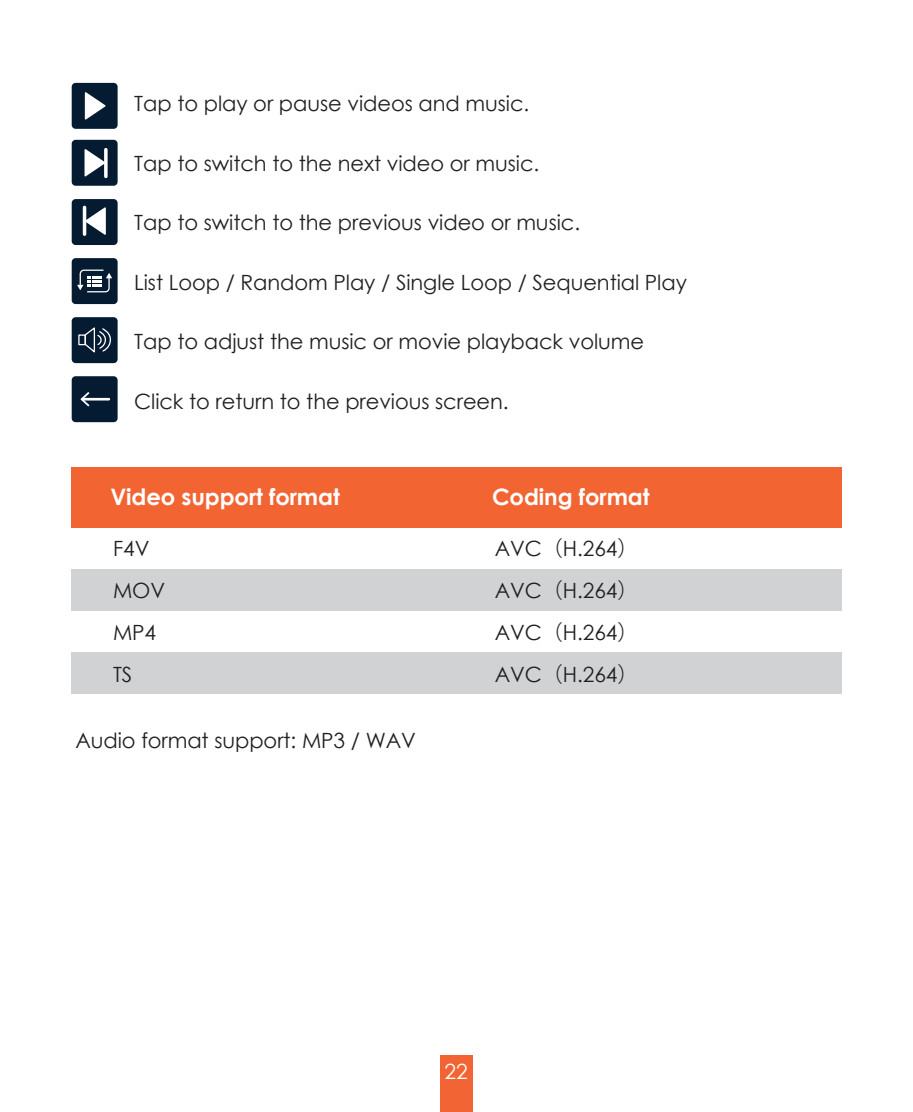
<style>
.page{position:relative;width:913px;height:1112px;background:#fff}
.page>*{position:absolute;margin:0;border:0;box-sizing:border-box;transform-origin:0 0}
.t1{font:700 22.75px "Century Gothic";letter-spacing:-.005em;color:#fff}
.t2{font:21px "Century Gothic";letter-spacing:-.005em;color:#231f20}
.t3{font:21px "Century Gothic";color:#fff}
.s1{font-family:"Koz Go Pr 6 N"}
</style>
<div class="page">
<div style="left:440px;top:1054px;width:33px;height:57px;background:#f26433"></div>
<div style="left:72px;top:83px;width:46px;height:46px;background:#041b32;border-radius:4px"></div>
<div style="left:72px;top:140px;width:46px;height:46px;background:#041b32;border-radius:4px"></div>
<div style="left:72px;top:376px;width:46px;height:46px;background:#041b32;border-radius:4px"></div>
<div style="left:72px;top:317px;width:46px;height:46px;background:#041b32;border-radius:4px"></div>
<div style="left:72px;top:258px;width:46px;height:46px;background:#041b32;border-radius:4px"></div>
<div style="left:72px;top:199px;width:46px;height:46px;background:#041b32;border-radius:4px"></div>
<svg style="left:85px;top:92px;width:21px;height:28px"></svg>
<svg style="left:85px;top:149px;width:20px;height:28px"></svg>
<svg style="left:104px;top:150px;width:4px;height:26px"></svg>
<svg style="left:85px;top:207px;width:21px;height:28px"></svg>
<hr style="left:83px;top:207px;width:3px;height:27px;background:#fff">
<hr style="left:82px;top:398px;width:27px;height:2px;background:#fff">
<svg style="left:80px;top:392px;width:9px;height:14px"></svg>
<svg style="left:77px;top:269px;width:35px;height:24px"></svg>
<div style="left:78px;top:334px;width:8px;height:11px;border:1px solid #fff"></div>
<svg style="left:83px;top:327px;width:28px;height:26px"></svg>
<div style="left:71px;top:467px;width:770px;height:61px;background:#f26432"></div>
<div style="left:71px;top:569px;width:770px;height:42px;background:#d1d2d4"></div>
<div style="left:71px;top:652px;width:770px;height:41px;background:#d1d2d4"></div>
<p class="t2" style="left:134px;top:89px;width:397px">Tap to play or pause videos and music.</p>
<p class="t2" style="left:134px;top:148px;width:407px">Tap to switch to the next video or music.</p>
<p class="t2" style="left:134px;top:208px;width:447px">Tap to switch to the previous video or music.</p>
<p class="t2" style="left:134px;top:267px;width:554px">List Loop / Random Play / Single Loop / Sequential Play</p>
<p class="t2" style="left:134px;top:327px;width:511px">Tap to adjust the music or movie playback volume</p>
<p class="t2" style="left:134px;top:386px;width:376px">Click to return to the previous screen.</p>
<p class="t1" style="left:110px;top:479px;width:231px">Video support format</p>
<p class="t1" style="left:492px;top:479px;width:159px">Coding format</p>
<p class="t2" style="left:113px;top:533px;width:38px">F4V</p>
<p class="t2" style="left:495px;top:533px;width:145px">AVC<span class="s1">（</span>H.264<span class="s1">）</span></p>
<p class="t2" style="left:113px;top:575px;width:54px">MOV</p>
<p class="t2" style="left:495px;top:575px;width:145px">AVC<span class="s1">（</span>H.264<span class="s1">）</span></p>
<p class="t2" style="left:113px;top:618px;width:45px">MP4</p>
<p class="t2" style="left:495px;top:618px;width:145px">AVC<span class="s1">（</span>H.264<span class="s1">）</span></p>
<p class="t2" style="left:113px;top:660px;width:21px">TS</p>
<p class="t2" style="left:495px;top:660px;width:145px">AVC<span class="s1">（</span>H.264<span class="s1">）</span></p>
<p class="t2" style="left:75px;top:725px;width:342px">Audio format support: MP3 / WAV</p>
<p class="t3" style="left:444px;top:1056px;width:25px">22</p>
</div>
